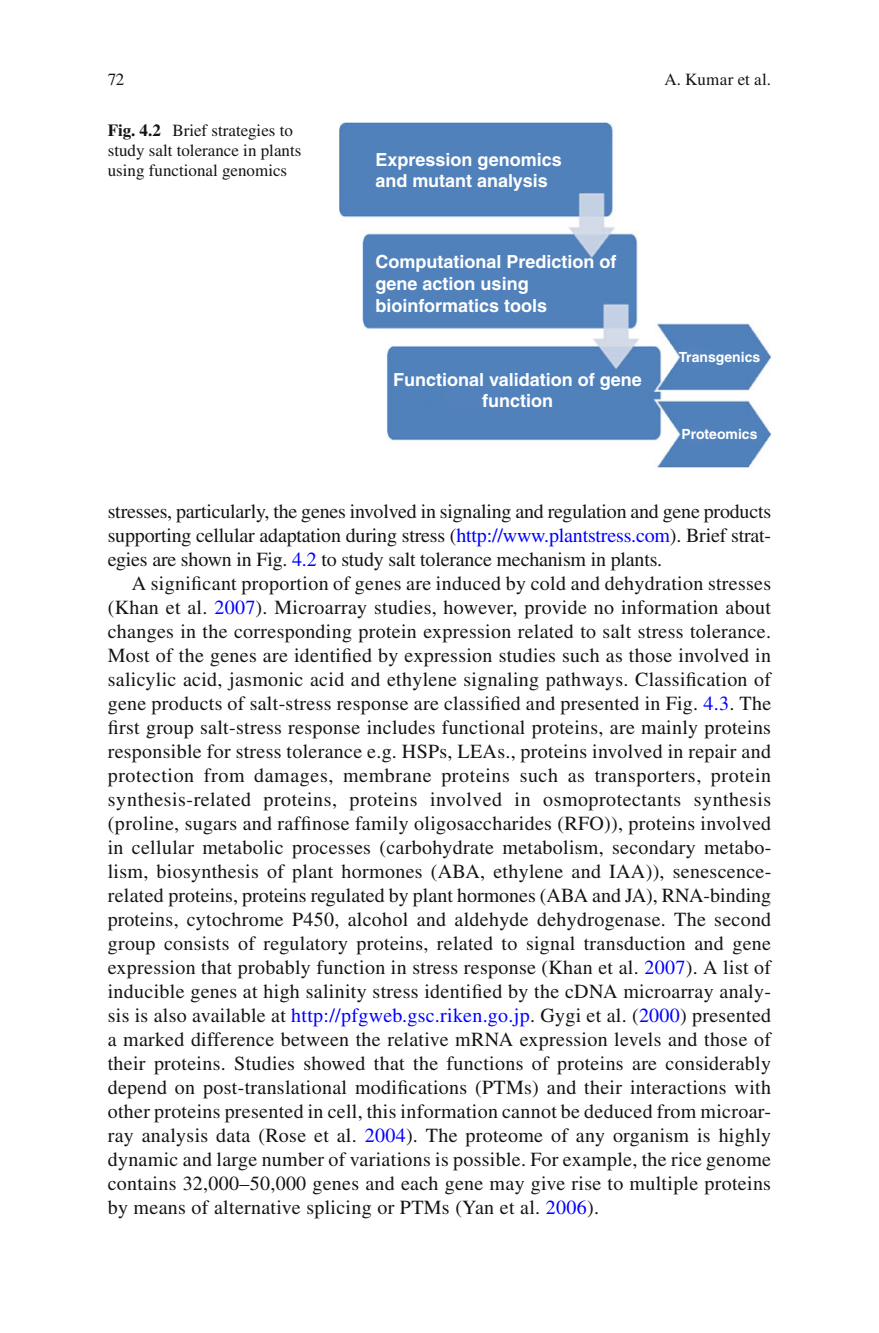
<style>
.page{position:relative;width:879px;height:1333px;background:#fff}
.page>*{position:absolute;margin:0;border:0;box-sizing:border-box;transform-origin:0 0}
.t1{font:20px/24px "Times";letter-spacing:-.01em;color:#131413;text-align:justify}
.t2{font:700 18px/21.6px "Helvetica";color:#fff}
.t3{font:17px/20px "Times";color:#131413}
.t4{font:700 14px "Helvetica";color:#fff}
.s1{font-weight:700}
.s2{color:#00f}
</style>
<div class="page">
<img style="left:339px;top:122px;width:432px;height:345px">
<p class="t3" style="left:108px;top:71px;width:18px">72</p>
<p class="t3" style="left:664px;top:71px;width:108px">A. Kumar et al.</p>
<p class="t3" style="left:108px;top:121px;width:195px"><span class="s1">Fig. 4.2</span> Brief strategies to study salt tolerance in plants using functional genomics</p>
<p class="t2" style="left:375px;top:150px;width:188px">Expression genomics and mutant analysis</p>
<p class="t2" style="left:375px;top:253px;width:243px">Computational Prediction of gene action using bioinformatics tools</p>
<p class="t2" style="left:393px;top:370px;width:250px;text-align:center">Functional validation of gene function</p>
<p class="t4" style="left:679px;top:352px;width:83px">Transgenics</p>
<p class="t4" style="left:681px;top:428px;width:77px">Proteomics</p>
<p class="t1" style="left:108px;top:500px;width:665px">stresses, particularly, the genes involved in signaling and regulation and gene products supporting cellular adaptation during stress (<span class="s2">http://www.plantstress.com</span>). Brief strat&shy;egies are shown in Fig. <span class="s2">4.2</span> to study salt tolerance mechanism in plants.</p>
<p class="t1" style="left:108px;top:572px;width:665px;text-indent:24px">A signi fi cant proportion of genes are induced by cold and dehydration stresses (Khan et al. <span class="s2">2007</span> ) . Microarray studies, however, provide no information about changes in the corresponding protein expression related to salt stress tolerance.<br>Most of the genes are identi fi ed by expression studies such as those involved in salicylic acid, jasmonic acid and ethylene signaling pathways. Classi fi cation of gene products of salt-stress response are classi fi ed and presented in Fig. <span class="s2">4.3</span> . The fi rst group salt-stress response includes functional proteins, are mainly proteins responsible for stress tolerance e.g. HSPs, LEAs., proteins involved in repair and protection from damages, membrane proteins such as transporters, protein synthesis-related proteins, proteins involved in osmoprotectants synthesis (proline, sugars and raf fi nose family oligosaccharides (RFO)), proteins involved in cellular metabolic processes (ca rbohydrate metabolism, secondary metabo&shy;lism, biosynthesis of plant hormones (ABA, ethylene and IAA)), senescence&shy;related proteins, proteins regulated by plant hormones (ABA and JA), RNA-binding proteins, cytochrome P450, alcohol and aldehyde dehydrogenase. The second group consists of regulatory proteins, related to signal transduction and gene expression that probably function in stress response (Khan et al. <span class="s2">2007</span> ) . A list of inducible genes at high salinity stress identi fi ed by the cDNA microarray analy&shy;sis is also available at <span class="s2">http://pfgweb.gsc.riken.go.jp</span>. Gygi et al. ( <span class="s2">2000</span> ) presented a marked difference between the relative mRNA expression levels and those of their proteins. Studies showed that the functions of proteins are considerably depend on post-translational modi fi cations (PTMs) and their interactions with other proteins presented in cell, this information cannot be deduced from microar&shy;ray analysis data (Rose et al. <span class="s2">2004</span> ) . The proteome of any organism is highly dynamic and large number of variations is possible. For example, the rice genome contains 32,000–50,000 genes and each gene may give rise to multiple proteins by means of alternative splicing or PTMs (Yan et al. <span class="s2">2006</span> ) .</p>
</div>
